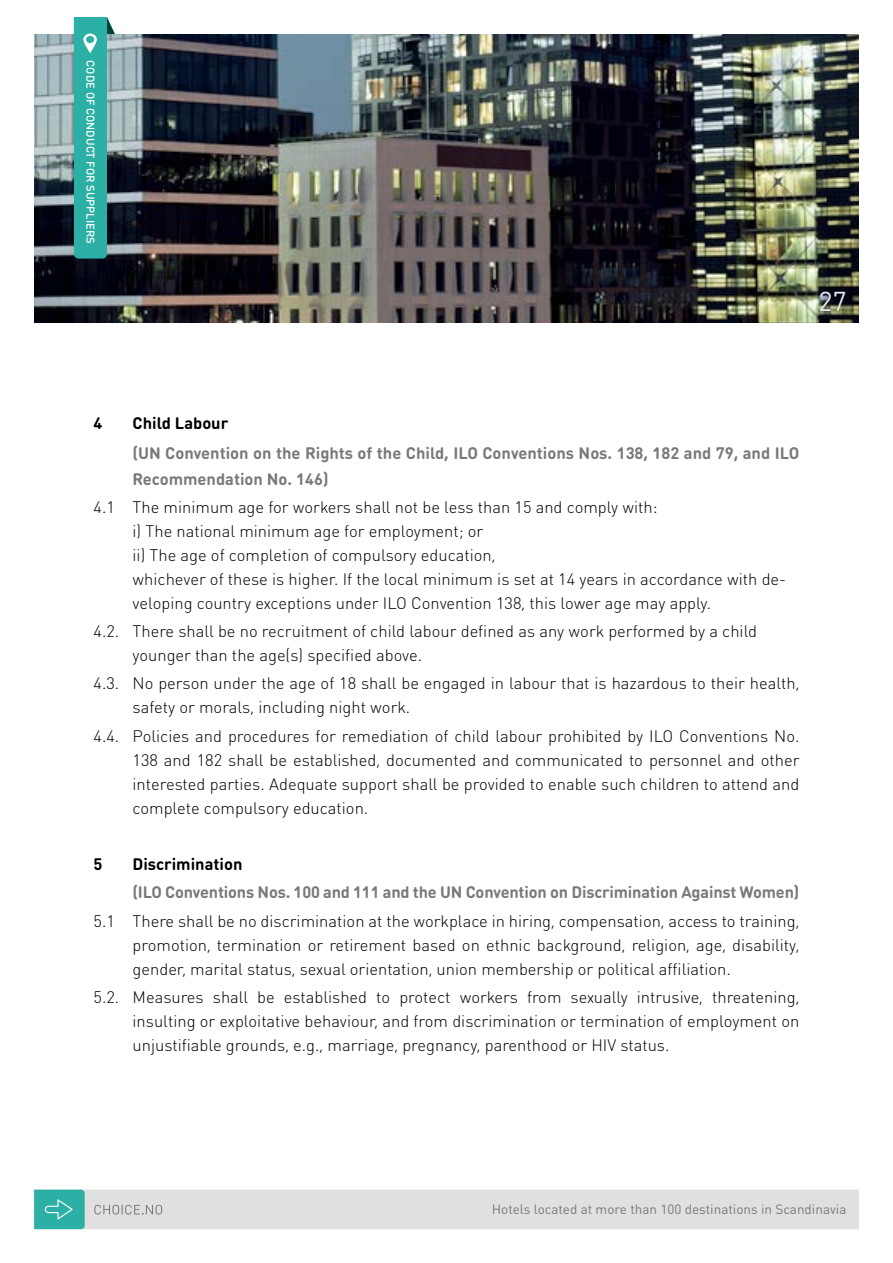
<style>
.page{position:relative;width:893px;height:1263px;background:#fff}
.page>*{position:absolute;margin:0;border:0;box-sizing:border-box;transform-origin:0 0}
.t1{font:27px "DIN Round OT";color:#e9e9ea}
.t2{font:300 16.5px/24px "DIN Round OT";color:#000}
.t3{font:700 16.5px/25.5px "DIN Round OT";letter-spacing:-.01em;color:#797979}
.t4{font:700 16.5px "DIN Round OT";color:#000}
.t5{font:13.5px "DIN Round OT";color:#797979}
.t6{font:500 11.25px "DIN Round OT";color:#fff}
</style>
<div class="page">
<svg style="left:34px;top:1189px;width:825px;height:40px;background:#d5dddc"></svg>
<img style="left:34px;top:34px;width:825px;height:288px">
<svg style="left:74px;top:17px;width:41px;height:242px;background:#3aa49d"></svg>
<p class="t6" style="left:98px;top:60px;width:185px;rotate:90deg">code of conduct for suppliers</p>
<h1 class="t1" style="left:818px;top:284px;width:30px">27</h1>
<p class="t4" style="left:94px;top:413px;width:10px">4</p>
<p class="t4" style="left:133px;top:413px;width:97px">Child Labour</p>
<p class="t3" style="left:133px;top:440px;width:668px">(UN Convention on the Rights of the Child, ILO Conventions Nos. 138, 182 and 79, and ILO<br>Recommendation No. 146)</p>
<p class="t2" style="left:133px;top:495px;width:655px;text-indent:-39px">4.1 The minimum age for workers shall not be less than 15 and comply with:<br>i) The national minimum age for employment; or<br>ii) The age of completion of compulsory education,<br>whichever of these is higher. If the local minimum is set at 14 years in accordance with de&shy;veloping country exceptions under ILO Convention 138, this lower age may apply.</p>
<p class="t2" style="left:133px;top:619px;width:626px;text-indent:-39px">4.2. There shall be no recruitment of child labour defined as any work performed by a child younger than the age(s) specified above.</p>
<p class="t2" style="left:133px;top:671px;width:668px;text-indent:-39px">4.3. No person under the age of 18 shall be engaged in labour that is hazardous to their health, safety or morals, including night work.</p>
<p class="t2" style="left:133px;top:723px;width:668px;text-align:justify;text-indent:-39px">4.4. Policies and procedures for remediation of child labour prohibited by ILO Conventions No.<br>138 and 182 shall be established, documented and communicated to personnel and other interested parties. Adequate support shall be provided to enable such children to attend and complete compulsory education.</p>
<p class="t4" style="left:94px;top:853px;width:10px">5</p>
<p class="t4" style="left:133px;top:853px;width:111px">Discrimination</p>
<p class="t3" style="left:133px;top:879px;width:668px">(ILO Conventions Nos. 100 and 111 and the UN Convention on Discrimination Against Women)</p>
<p class="t2" style="left:133px;top:908px;width:668px;text-align:justify;text-indent:-39px">5.1 There shall be no discrimination at the workplace in hiring, compensation, access to training, promotion, termination or retirement based on ethnic background, religion, age, disability, gender, marital status, sexual orientation, union membership or political affiliation.</p>
<p class="t2" style="left:133px;top:985px;width:668px;text-align:justify;text-indent:-39px">5.2. Measures shall be established to protect workers from sexually intrusive, threatening, insulting or exploitative behaviour, and from discrimination or termination of employment on unjustifiable grounds, e.g., marriage, pregnancy, parenthood or HIV status.</p>
<p class="t5" style="left:492px;top:1201px;width:356px">Hotels located at more than 100 destinations in Scandinavia</p>
</div>
